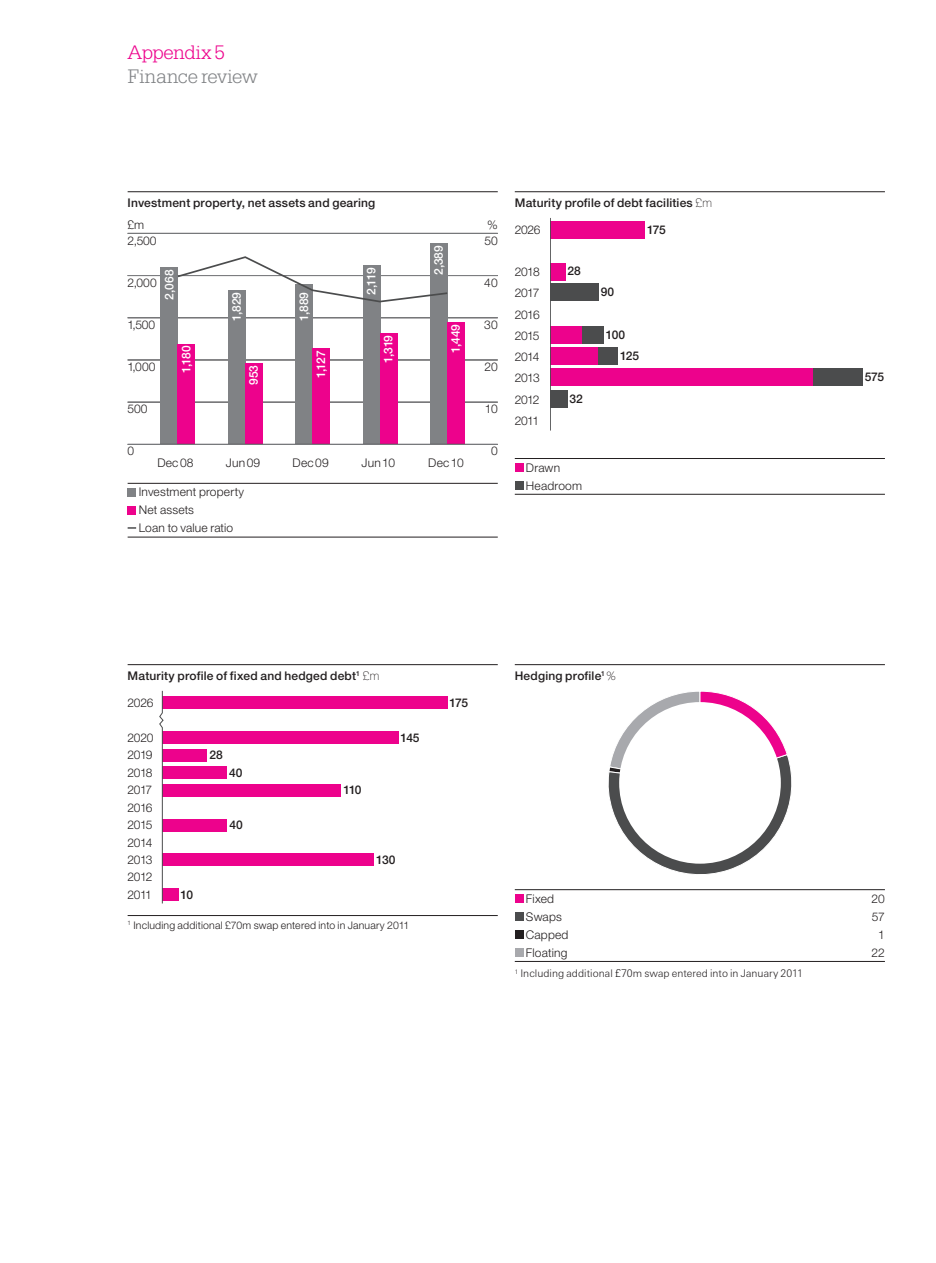
<style>
.page{position:relative;width:936px;height:1263px;background:#fff}
.page>*{position:absolute;margin:0;border:0;box-sizing:border-box;transform-origin:0 0}
.R10_Page_heading_con{font:300 21px "Serifa BT";letter-spacing:-.02em;color:#808285}
.R10_Page_heading_con-2{font:300 21px "Serifa BT";letter-spacing:-.025em;color:#ed028c}
.Graph_body{font:300 12px/18px "Helvetica Neue";letter-spacing:.005em;color:#231f20}
.Graph_heading{font:500 12px/21.9px "Helvetica Neue";letter-spacing:.015em;color:#231f20}
.t1{font:500 12px "Helvetica Neue";letter-spacing:-.005em;color:#fff}
.Graph_body-2{font:300 10.5px "Helvetica Neue";letter-spacing:.02em;color:#231f20}
.Footnote{font:300 10.5px "Linotype Univers Basic";letter-spacing:.005em;color:#231f20}
.s1{font-weight:100}
</style>
<div class="page">
<div style="left:550px;top:221px;width:95px;height:17px;background:#ed028c"></div>
<div style="left:550px;top:263px;width:15px;height:17px;background:#ed028c"></div>
<div style="left:550px;top:284px;width:48px;height:17px;background:#4b4c4d"></div>
<div style="left:550px;top:326px;width:32px;height:17px;background:#ed028c"></div>
<div style="left:582px;top:326px;width:21px;height:17px;background:#4b4c4d"></div>
<div style="left:550px;top:348px;width:48px;height:17px;background:#ed028c"></div>
<div style="left:598px;top:348px;width:20px;height:17px;background:#4b4c4d"></div>
<div style="left:550px;top:390px;width:17px;height:17px;background:#4b4c4d"></div>
<div style="left:550px;top:369px;width:263px;height:17px;background:#ed028c"></div>
<div style="left:813px;top:369px;width:49px;height:17px;background:#4b4c4d"></div>
<hr style="left:550px;top:218px;width:1px;height:213px;background:#4b4c4d">
<hr style="left:514px;top:458px;width:370px;height:1px;background:#231f20">
<hr style="left:514px;top:494px;width:370px;height:1px;background:#231f20">
<div style="left:514px;top:463px;width:9px;height:9px;background:#ed028c"></div>
<div style="left:514px;top:481px;width:9px;height:9px;background:#4b4c4d"></div>
<hr style="left:514px;top:191px;width:370px;height:1px;background:#231f20">
<hr style="left:128px;top:402px;width:369px;height:1px;background:#808285">
<hr style="left:128px;top:360px;width:369px;height:1px;background:#808285">
<hr style="left:128px;top:317px;width:369px;height:1px;background:#808285">
<hr style="left:128px;top:275px;width:369px;height:1px;background:#808285">
<hr style="left:128px;top:233px;width:369px;height:1px;background:#808285">
<div style="left:161px;top:268px;width:17px;height:176px;background:#808285"></div>
<div style="left:178px;top:344px;width:17px;height:100px;background:#ed028c"></div>
<div style="left:228px;top:290px;width:17px;height:154px;background:#808285"></div>
<div style="left:245px;top:363px;width:17px;height:81px;background:#ed028c"></div>
<div style="left:363px;top:265px;width:17px;height:179px;background:#808285"></div>
<div style="left:380px;top:333px;width:17px;height:111px;background:#ed028c"></div>
<div style="left:295px;top:284px;width:18px;height:160px;background:#808285"></div>
<div style="left:313px;top:348px;width:17px;height:96px;background:#ed028c"></div>
<div style="left:430px;top:243px;width:17px;height:201px;background:#808285"></div>
<div style="left:447px;top:322px;width:17px;height:122px;background:#ed028c"></div>
<hr style="left:128px;top:444px;width:369px;height:1px;background:#808285">
<svg style="left:176px;top:255px;width:273px;height:48px"></svg>
<hr style="left:128px;top:483px;width:369px;height:1px;background:#231f20">
<hr style="left:128px;top:537px;width:369px;height:1px;background:#231f20">
<div style="left:128px;top:488px;width:8px;height:8px;background:#808285"></div>
<div style="left:128px;top:506px;width:8px;height:8px;background:#ed028c"></div>
<svg style="left:128px;top:527px;width:8px;height:2px"></svg>
<hr style="left:128px;top:191px;width:369px;height:1px;background:#231f20">
<div style="left:162px;top:696px;width:285px;height:13px;background:#ed028c"></div>
<div style="left:162px;top:731px;width:236px;height:13px;background:#ed028c"></div>
<div style="left:162px;top:749px;width:45px;height:12px;background:#ed028c"></div>
<div style="left:162px;top:766px;width:65px;height:13px;background:#ed028c"></div>
<div style="left:162px;top:819px;width:65px;height:12px;background:#ed028c"></div>
<div style="left:162px;top:784px;width:179px;height:12px;background:#ed028c"></div>
<div style="left:162px;top:888px;width:16px;height:13px;background:#ed028c"></div>
<div style="left:162px;top:853px;width:212px;height:13px;background:#ed028c"></div>
<svg style="left:159px;top:691px;width:4px;height:212px"></svg>
<hr style="left:128px;top:915px;width:369px;height:1px;background:#231f20">
<hr style="left:128px;top:664px;width:369px;height:1px;background:#231f20">
<svg style="left:608px;top:691px;width:184px;height:184px"></svg>
<div style="left:619px;top:702px;width:161px;height:162px;background:#fff;border-radius:50%"></div>
<hr style="left:514px;top:889px;width:370px;height:1px;background:#231f20">
<hr style="left:514px;top:961px;width:370px;height:1px;background:#231f20">
<div style="left:514px;top:894px;width:9px;height:9px;background:#ed028c"></div>
<div style="left:514px;top:912px;width:9px;height:9px;background:#4b4c4d"></div>
<div style="left:514px;top:930px;width:9px;height:9px;background:#231f20"></div>
<div style="left:514px;top:948px;width:9px;height:9px;background:#a8a9ad"></div>
<hr style="left:514px;top:664px;width:370px;height:1px;background:#231f20">
<p class="R10_Page_heading_con-2" style="left:128px;top:40px;width:99px">Appendix 5</p>
<p class="R10_Page_heading_con" style="left:128px;top:64px;width:132px">Finance review</p>
<p class="Graph_heading" style="left:128px;top:192px;width:249px">Investment property, net assets and gearing</p>
<p class="Graph_body" style="left:128px;top:215px;width:18px">£m</p>
<p class="Graph_body" style="left:487px;top:215px;width:12px">%</p>
<p class="Graph_body" style="left:128px;top:231px;width:30px">2,500</p>
<p class="Graph_body" style="left:128px;top:273px;width:31px">2,000</p>
<p class="Graph_body" style="left:128px;top:315px;width:29px">1,500</p>
<p class="Graph_body" style="left:128px;top:357px;width:29px">1,000</p>
<p class="Graph_body" style="left:128px;top:399px;width:21px">500</p>
<p class="Graph_body" style="left:128px;top:441px;width:8px">0</p>
<p class="t1" style="left:162px;top:300px;width:31px;rotate:-90deg">2,068</p>
<p class="t1" style="left:179px;top:373px;width:29px;rotate:-90deg">1,180</p>
<p class="t1" style="left:229px;top:321px;width:30px;rotate:-90deg">1,829</p>
<p class="t1" style="left:246px;top:385px;width:21px;rotate:-90deg">953</p>
<p class="t1" style="left:297px;top:321px;width:31px;rotate:-90deg">1,889</p>
<p class="t1" style="left:314px;top:378px;width:29px;rotate:-90deg">1,127</p>
<p class="t1" style="left:364px;top:295px;width:29px;rotate:-90deg">2,119</p>
<p class="t1" style="left:381px;top:363px;width:29px;rotate:-90deg">1,319</p>
<p class="t1" style="left:431px;top:275px;width:31px;rotate:-90deg">2,389</p>
<p class="t1" style="left:448px;top:353px;width:30px;rotate:-90deg">1,449</p>
<p class="Graph_body" style="left:157px;top:453px;width:38px">Dec08</p>
<p class="Graph_body" style="left:226px;top:453px;width:36px">Jun09</p>
<p class="Graph_body" style="left:292px;top:453px;width:38px">Dec09</p>
<p class="Graph_body" style="left:361px;top:453px;width:35px">Jun10</p>
<p class="Graph_body" style="left:428px;top:453px;width:37px">Dec10</p>
<p class="Graph_body" style="left:139px;top:483px;width:107px">Investment property<br>Net assets<br>Loan to value ratio</p>
<p class="Graph_body" style="left:484px;top:231px;width:15px">50</p>
<p class="Graph_body" style="left:484px;top:273px;width:15px">40</p>
<p class="Graph_body" style="left:484px;top:315px;width:15px">30</p>
<p class="Graph_body" style="left:484px;top:357px;width:15px">20</p>
<p class="Graph_body" style="left:485px;top:399px;width:14px">10</p>
<p class="Graph_body" style="left:491px;top:441px;width:8px">0</p>
<p class="Graph_heading" style="left:514px;top:192px;width:199px">Maturity profile of debt facilities <span class="s1">£m</span></p>
<p class="Graph_body" style="left:514px;top:220px;width:27px">2026</p>
<p class="Graph_body" style="left:514px;top:263px;width:26px">2018</p>
<p class="Graph_body" style="left:514px;top:284px;width:26px">2017</p>
<p class="Graph_body" style="left:514px;top:305px;width:26px">2016</p>
<p class="Graph_body" style="left:514px;top:326px;width:26px">2015</p>
<p class="Graph_body" style="left:514px;top:348px;width:26px">2014</p>
<p class="Graph_body" style="left:514px;top:369px;width:26px">2013</p>
<p class="Graph_body" style="left:514px;top:390px;width:26px">2012</p>
<p class="Graph_body" style="left:514px;top:411px;width:26px">2011</p>
<p class="Graph_heading" style="left:647px;top:219px;width:20px">175</p>
<p class="Graph_heading" style="left:567px;top:260px;width:15px">28</p>
<p class="Graph_heading" style="left:600px;top:281px;width:15px">90</p>
<p class="Graph_heading" style="left:620px;top:323px;width:20px;text-indent:-14px">100<br>125</p>
<p class="Graph_heading" style="left:569px;top:387px;width:15px">32</p>
<p class="Graph_body" style="left:526px;top:458px;width:58px">Drawn<br>Headroom</p>
<p class="Graph_heading" style="left:864px;top:366px;width:21px">575</p>
<p class="Graph_heading" style="left:128px;top:664px;width:253px">Maturity profile of fixed and hedged debt<sup>1</sup> <span class="s1">£m</span></p>
<p class="Graph_body" style="left:128px;top:694px;width:27px">2026</p>
<p class="Graph_body" style="left:128px;top:728px;width:27px">2020</p>
<p class="Graph_body" style="left:128px;top:746px;width:26px">2019</p>
<p class="Graph_body" style="left:128px;top:763px;width:26px">2018</p>
<p class="Graph_body" style="left:128px;top:781px;width:26px">2017</p>
<p class="Graph_body" style="left:128px;top:798px;width:26px">2016</p>
<p class="Graph_body" style="left:128px;top:816px;width:26px">2015</p>
<p class="Graph_body" style="left:128px;top:833px;width:26px">2014</p>
<p class="Graph_body" style="left:128px;top:850px;width:26px">2013</p>
<p class="Graph_body" style="left:128px;top:868px;width:26px">2012</p>
<p class="Graph_body" style="left:128px;top:885px;width:26px">2011</p>
<p class="Graph_body" style="left:526px;top:889px;width:30px">Fixed</p>
<p class="Graph_body" style="left:871px;top:889px;width:15px">20</p>
<p class="Graph_body" style="left:526px;top:907px;width:37px">Swaps</p>
<p class="Graph_body" style="left:871px;top:907px;width:15px">57</p>
<p class="Graph_body" style="left:526px;top:925px;width:44px">Capped</p>
<p class="Graph_body" style="left:878px;top:925px;width:8px">1</p>
<p class="Graph_body" style="left:526px;top:943px;width:43px">Floating</p>
<p class="Graph_body" style="left:871px;top:943px;width:15px">22</p>
<p class="Footnote" style="left:514px;top:967px;width:289px"><sup>1</sup> Including additional £70m swap entered into in January 2011</p>
<p class="Graph_heading" style="left:514px;top:664px;width:103px">Hedging profile<sup>1</sup> <span class="s1">%</span></p>
<p class="Graph_heading" style="left:449px;top:691px;width:20px">175</p>
<p class="Graph_heading" style="left:400px;top:726px;width:20px">145</p>
<p class="Graph_heading" style="left:209px;top:744px;width:15px">28</p>
<p class="Graph_heading" style="left:229px;top:761px;width:15px">40</p>
<p class="Graph_heading" style="left:343px;top:779px;width:20px">110</p>
<p class="Graph_heading" style="left:229px;top:814px;width:15px">40</p>
<p class="Graph_heading" style="left:376px;top:848px;width:21px">130</p>
<p class="Graph_heading" style="left:180px;top:883px;width:14px">10</p>
<p class="Graph_body-2" style="left:128px;top:918px;width:283px"><sup>1</sup> Including additional £70m swap entered into in January 2011</p>
</div>
